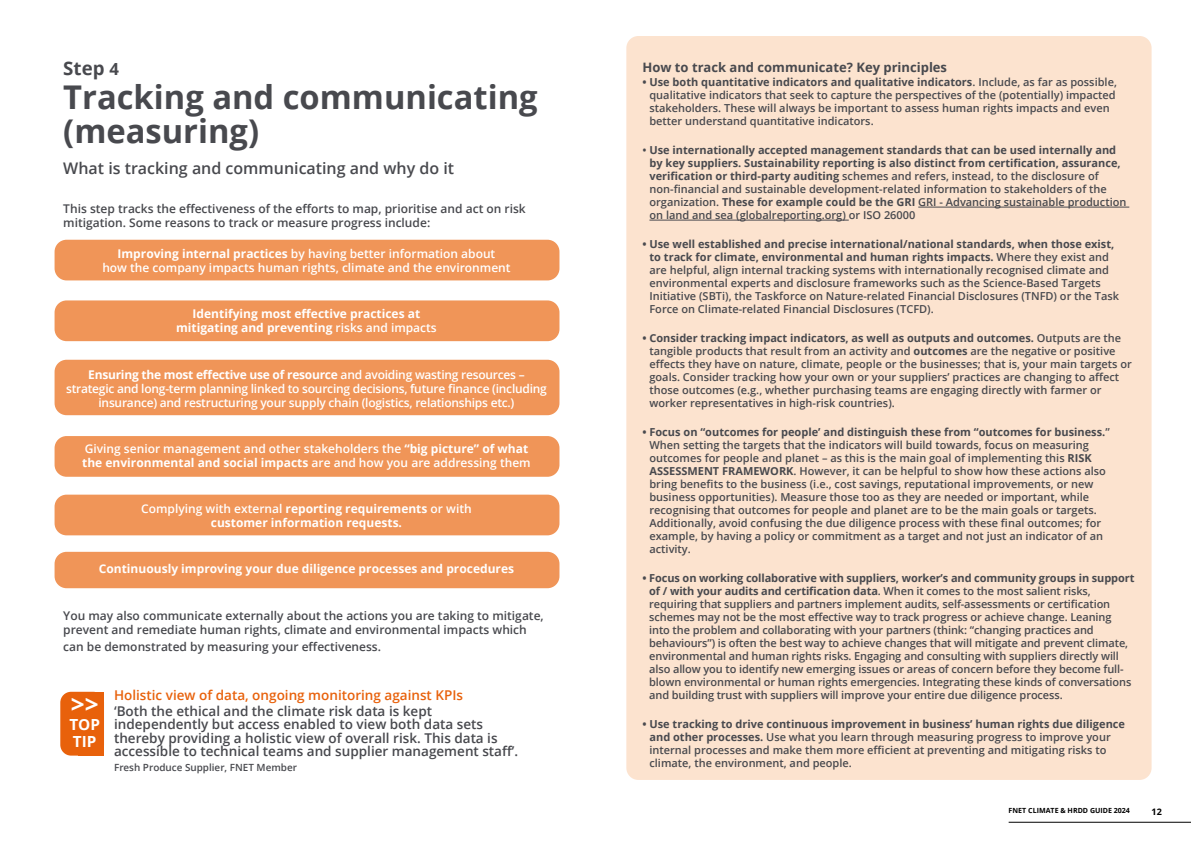
<style>
.page{position:relative;width:1191px;height:842px;background:#fff}
.page>*{position:absolute;margin:0;border:0;box-sizing:border-box;transform-origin:0 0}
.t1{font:700 32.7px/34px "Open Sans";color:#48494e}
.t2{font:700 24.3px "Open Sans";color:#fff}
.t3{font:700 18.7px "Open Sans";color:#48494e}
.t4{font:600 16px "Open Sans";color:#48494e}
.t5{font:700 15.3px/17px "Open Sans";color:#fff}
.t6{font:600 13.5px/13.5px "Open Sans";color:#48494e}
.t7{font:600 13.5px "Open Sans";color:#e8610b}
.t8{font:700 13px "Open Sans";color:#48494e}
.t9{font:600 12px/14px "Open Sans";color:#48494e}
.t10{font:600 12px/14px "Open Sans";color:#fff;text-align:center}
.t11{font:600 12px/14px "Open Sans";letter-spacing:-.02em;color:#fff;text-align:center}
.t12{font:700 12px/14px "Open Sans";color:#fff;text-align:center}
.t13{font:600 11px/13px "Open Sans";color:#48494e}
.t14{font:700 11px/13px "Open Sans";color:#48494e}
.t15{font:600 9.9px "Open Sans";color:#48494e}
.t16{font:700 9px "Open Sans";color:#000}
.t17{font:700 7.1px "Open Sans";color:#000}
.s1{font-size:16.7px}
.s2{font-weight:700}
.s3{font-weight:600}
</style>
<div class="page">
<div style="left:55px;top:240px;width:504px;height:40px;background:#f09558;border-radius:12px"></div>
<div style="left:55px;top:300px;width:504px;height:41px;background:#f09558;border-radius:12px"></div>
<div style="left:55px;top:360px;width:504px;height:55px;background:#f09558;border-radius:12px"></div>
<div style="left:55px;top:436px;width:504px;height:41px;background:#f09558;border-radius:12px"></div>
<div style="left:55px;top:495px;width:504px;height:40px;background:#f09558;border-radius:12px"></div>
<div style="left:55px;top:552px;width:504px;height:36px;background:#f09558;border-radius:12px"></div>
<div style="left:626px;top:36px;width:525px;height:744px;background:#fce3cf;border-radius:12px"></div>
<hr style="left:918px;top:207px;width:211px;height:1px;background:#48494e">
<hr style="left:649px;top:220px;width:199px;height:1px;background:#48494e">
<div style="left:60px;top:692px;width:44px;height:64px;background:#e8610b;border-radius:11px"></div>
<div style="left:79px;top:692px;width:25px;height:64px;background:#e8610b"></div>
<hr style="left:1008px;top:822px;width:183px;height:1px;background:#000">
<h3 class="t3" style="left:63px;top:55px;width:57px">Step <span class="s1">4</span></h3>
<h1 class="t1" style="left:63px;top:79px;width:476px">Tracking and communicating (measuring)</h1>
<h3 class="t4" style="left:63px;top:157px;width:392px">What is tracking and communicating and why do it</h3>
<p class="t9" style="left:63px;top:202px;width:464px">This step tracks the effectiveness of the efforts to map, prioritise and act on risk mitigation. Some reasons to track or measure progress include:</p>
<p class="t10" style="left:102px;top:246px;width:410px"><span class="s2">Improving internal practices</span> by having better information about<br>how the company impacts human rights, climate and the environment</p>
<p class="t12" style="left:176px;top:307px;width:262px">Identifying most effective practices at mitigating and preventing <span class="s3">risks and impacts</span></p>
<p class="t11" style="left:66px;top:367px;width:482px"><span class="s2">Ensuring the most effective use of resource</span> and avoiding wasting resources – strategic and long-term planning linked to sourcing decisions, future finance (including insurance) and restructuring your supply chain (logistics, relationships etc.)</p>
<p class="t10" style="left:82px;top:441px;width:450px;text-align:left">Giving senior management and other stakeholders the <span class="s2">“big picture” of what the environmental and social impacts</span> are and how you are addressing them</p>
<p class="t12" style="left:141px;top:501px;width:332px"><span class="s3">Complying with external</span> reporting requirements <span class="s3">or with </span>customer information requests.</p>
<p class="t12" style="left:99px;top:562px;width:417px">Continuously improving your due diligence processes and procedures</p>
<p class="t9" style="left:63px;top:608px;width:482px">You may also communicate externally about the actions you are taking to mitigate, prevent and remediate human rights, climate and environmental impacts which</p>
<p class="t9" style="left:63px;top:639px;width:319px">can be demonstrated by measuring your effectiveness.</p>
<h2 class="t2" style="left:71px;top:687px;width:29px">&gt;&gt;</h2>
<h3 class="t5" style="left:69px;top:715px;width:32px">TOP<br>TIP</h3>
<p class="t7" style="left:114px;top:686px;width:350px">Holistic view of data, ongoing monitoring against KPIs</p>
<p class="t6" style="left:114px;top:704px;width:406px">‘Both the ethical and the climate risk data is kept independently but access enabled to view both data sets thereby providing a holistic view of overall risk. This data is accessible to technical teams and supplier management staff’.</p>
<p class="t15" style="left:114px;top:761px;width:184px">Fresh Produce Supplier, FNET Member</p>
<p class="t8" style="left:642px;top:58px;width:306px">How to track and communicate? Key principles</p>
<p class="t13" style="left:649px;top:76px;width:469px;text-indent:-7px"><span class="s2">• Use both quantitative indicators and qualitative indicators</span>. Include, as far as possible, qualitative indicators that seek to capture the perspectives of the (potentially) impacted stakeholders. These will always be important to assess human rights impacts and even better understand quantitative indicators.</p>
<p class="t14" style="left:649px;top:143px;width:478px;text-indent:-7px"><span class="s3">•</span> Use internationally accepted management standards that can be used internally and by key suppliers. Sustainability reporting is also distinct from certification, assurance, verification or third-party auditing <span class="s3">schemes and refers, instead, to the disclosure of non-financial and sustainable development-related information to stakeholders of the organization.</span> These for example could be the GRI <span class="s3">GRI - Advancing sustainable production on land and sea (globalreporting.org) or ISO 26000</span></p>
<p class="t13" style="left:649px;top:237px;width:471px;text-indent:-7px"><span class="s2">• Use well established and precise international/national standards, when those exist, to track for climate, environmental and human rights impacts.</span> Where they exist and are helpful, align internal tracking systems with internationally recognised climate and environmental experts and disclosure frameworks such as the Science-Based Targets Initiative (SBTi), the Taskforce on Nature-related Financial Disclosures (TNFD) or the Task Force on Climate-related Financial Disclosures (TCFD).</p>
<p class="t13" style="left:649px;top:331px;width:484px;text-indent:-7px"><span class="s2">• Consider tracking impact indicators, as well as outputs and outcomes.</span> Outputs are the tangible products that result from an activity and <span class="s2">outcomes</span> are the negative or positive effects they have on nature, climate, people or the businesses; that is, your main targets or goals. Consider tracking how your own or your suppliers’ practices are changing to affect those outcomes (e.g., whether purchasing teams are engaging directly with farmer or worker representatives in high-risk countries).</p>
<p class="t13" style="left:649px;top:425px;width:462px;text-indent:-7px"><span class="s2">• Focus on “outcomes for people’ and distinguish these from “outcomes for business.</span>” When setting the targets that the indicators will build towards, focus on measuring outcomes for people and planet – as this is the main goal of implementing this <span class="s2">RISK ASSESSMENT FRAMEWORK</span>. However, it can be helpful to show how these actions also bring benefits to the business (i.e., cost savings, reputational improvements, or new business opportunities). Measure those too as they are needed or important, while recognising that outcomes for people and planet are to be the main goals or targets.<br>Additionally, avoid confusing the due diligence process with these final outcomes; for example, by having a policy or commitment as a target and not just an indicator of an activity.</p>
<p class="t13" style="left:649px;top:571px;width:487px;text-indent:-7px"><span class="s2">• Focus on working collaborative with suppliers, worker’s and community groups in support of / with your audits and certification data</span>. When it comes to the most salient risks, requiring that suppliers and partners implement audits, self-assessments or certification schemes may not be the most effective way to track progress or achieve change. Leaning into the problem and collaborating with your partners (think: “changing practices and behaviours”) is often the best way to achieve changes that will mitigate and prevent climate, environmental and human rights risks. Engaging and consulting with suppliers directly will also allow you to identify new emerging issues or areas of concern before they become full&shy;blown environmental or human rights emergencies. Integrating these kinds of conversations and building trust with suppliers will improve your entire due diligence process.</p>
<p class="t13" style="left:649px;top:717px;width:477px;text-indent:-7px"><span class="s2">• Use tracking to drive continuous improvement in business’ human rights due diligence and other processes.</span> Use what you learn through measuring progress to improve your internal processes and make them more efficient at preventing and mitigating risks to climate, the environment, and people.</p>
<p class="t17" style="left:1008px;top:806px;width:123px">FNET CLIMATE &amp; HRDD GUIDE 2024</p>
<p class="t16" style="left:1151px;top:805px;width:12px">12</p>
</div>
